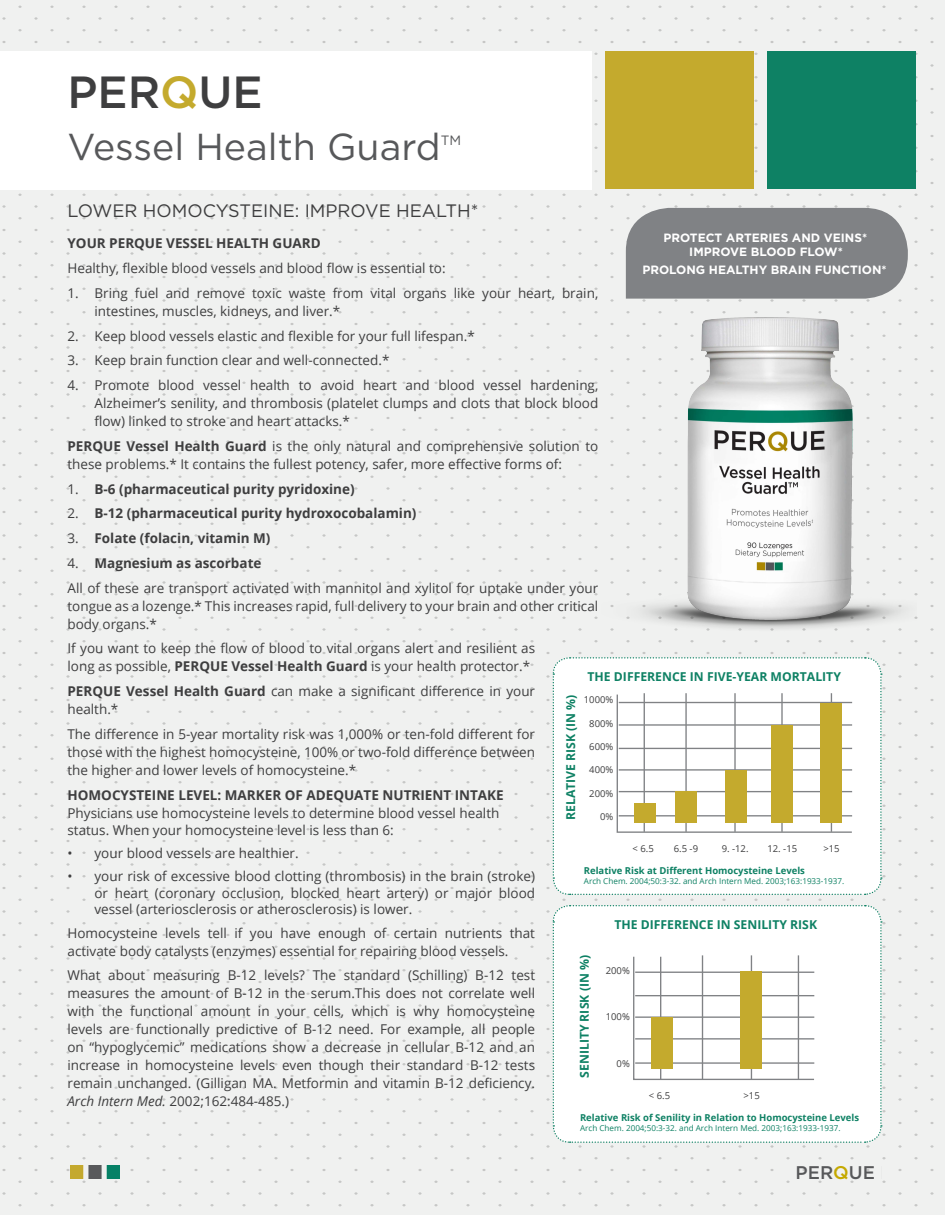
<style>
.page{position:relative;width:945px;height:1215px;background:#f0f1f0}
.page>*{position:absolute;margin:0;border:0;box-sizing:border-box;transform-origin:0 0}
.t1{font:500 45px "Gotham";color:#3e3e3f}
.t2{font:37.5px "Gotham";color:#57585a}
.t3{font:500 18.3px "Gotham";color:#57585a}
.tittle_2{font:18px "Gotham";color:#3e3e3f}
.text{font:13.5px/18px "Open Sans";color:#3e3e3f}
.t4{font:700 13.5px "Open Sans";color:#3e3e3f}
.t5{font:13.5px "Gotham";color:#57585a}
.text-2{font:700 12.15px "Open Sans";color:#0e8164}
.t6{font:700 12px "Gotham";color:#fff}
.text-3{font:700 9.45px "Open Sans";color:#0e8164}
.text-4{font:9.45px "Open Sans";color:#3e3e3f}
.text-5{font:8.1px "Open Sans";color:#0e8164}
.s1{color:#c4aa2d}
.s2{font-weight:700}
.s3{font-weight:400}
.s4{font-style:italic}
.s5{color:#c5a901}
</style>
<div class="page">
<div style="left:0;top:51px;width:592px;height:139px;background:#fff"></div>
<img style="left:70px;top:1165px;width:49px;height:14px">
<div style="left:626px;top:208px;width:282px;height:91px;background:#808285"></div>
<div style="left:605px;top:52px;width:149px;height:137px;background:#c4aa2d"></div>
<div style="left:767px;top:52px;width:148px;height:137px;background:#0e8164"></div>
<svg style="left:552px;top:905px;width:330px;height:238px"></svg>
<hr style="left:751px;top:955px;width:1px;height:124px;background:#808285">
<div style="left:651px;top:1017px;width:21px;height:52px;background:#c4aa2d"></div>
<div style="left:740px;top:972px;width:22px;height:97px;background:#c4aa2d"></div>
<svg style="left:552px;top:657px;width:330px;height:238px"></svg>
<hr style="left:734px;top:693px;width:2px;height:139px;background:#808285">
<div style="left:634px;top:803px;width:22px;height:19px;background:#c4aa2d"></div>
<div style="left:675px;top:791px;width:22px;height:31px;background:#c4aa2d"></div>
<div style="left:725px;top:770px;width:22px;height:52px;background:#c4aa2d"></div>
<div style="left:771px;top:725px;width:22px;height:97px;background:#c4aa2d"></div>
<div style="left:820px;top:703px;width:21px;height:119px;background:#c4aa2d"></div>
<img style="left:610px;top:311px;width:306px;height:320px">
<p class="t1" style="left:68px;top:63px;width:197px">PER<span class="s1">Q</span>UE</p>
<p class="t2" style="left:68px;top:123px;width:375px">Vessel Health Guard</p>
<p class="t5" style="left:441px;top:132px;width:22px">TM</p>
<p class="tittle_2" style="left:68px;top:199px;width:413px">LOWER HOMOCYSTEINE: IMPROVE HEALTH*</p>
<p class="t6" style="left:663px;top:230px;width:205px">PROTECT ARTERIES AND VEINS*</p>
<p class="t6" style="left:689px;top:244px;width:155px">IMPROVE BLOOD FLOW*</p>
<p class="t6" style="left:642px;top:262px;width:246px">PROLONG HEALTHY BRAIN FUNCTION*</p>
<p class="t4" style="left:68px;top:234px;width:255px">YOUR PERQUE VESSEL HEALTH GUARD</p>
<p class="text" style="left:68px;top:259px;width:380px">Healthy, flexible blood vessels and blood flow is essential to:</p>
<p class="text" style="left:94px;top:284px;width:505px;text-indent:-27px">1. Bring fuel and remove toxic waste from vital organs like your heart, brain, intestines, muscles, kidneys, and liver.*</p>
<p class="text" style="left:68px;top:326px;width:409px">2. Keep blood vessels elastic and flexible for your full lifespan.*</p>
<p class="text" style="left:68px;top:351px;width:324px">3. Keep brain function clear and well-connected.*</p>
<p class="text" style="left:94px;top:376px;width:505px;text-align:justify;text-indent:-27px">4. Promote blood vessel health to avoid heart and blood vessel hardening, Alzheimer’s senility, and thrombosis (platelet clumps and clots that block blood flow) linked to stroke and heart attacks.*</p>
<p class="text" style="left:68px;top:437px;width:532px"><span class="s2">PERQUE Vessel Health Guard</span> is the only natural and comprehensive solution to these problems.* It contains the fullest potency, safer, more effective forms of:</p>
<p class="t4" style="left:68px;top:479px;width:289px"><span class="s3">1.</span> B-6 (pharmaceutical purity pyridoxine)</p>
<p class="t4" style="left:68px;top:504px;width:351px"><span class="s3">2.</span> B-12 (pharmaceutical purity hydroxocobalamin)</p>
<p class="t4" style="left:68px;top:529px;width:205px"><span class="s3">3.</span> Folate (folacin, vitamin M)</p>
<p class="t4" style="left:68px;top:554px;width:196px"><span class="s3">4.</span> Magnesium as ascorbate</p>
<p class="text" style="left:68px;top:578px;width:532px;text-align:justify">All of these are transport activated with mannitol and xylitol for uptake under your tongue as a lozenge.* This increases rapid, full delivery to your brain and other critical body organs.*</p>
<p class="text" style="left:68px;top:639px;width:469px">If you want to keep the flow of blood to vital organs alert and resilient as long as possible, <span class="s2">PERQUE Vessel Health Guard</span> is your health protector.*</p>
<p class="text" style="left:68px;top:682px;width:469px"><span class="s2">PERQUE Vessel Health Guard</span> can make a significant difference in your health.*</p>
<p class="text" style="left:68px;top:725px;width:469px;text-align:justify">The difference in 5-year mortality risk was 1,000% or ten-fold different for those with the highest homocysteine, 100% or two-fold difference between the higher and lower levels of homocysteine.*</p>
<p class="t4" style="left:68px;top:785px;width:438px">HOMOCYSTEINE LEVEL: MARKER OF ADEQUATE NUTRIENT INTAKE</p>
<p class="text" style="left:68px;top:805px;width:433px;line-height:16.5px">Physicians use homocysteine levels to determine blood vessel health status. When your homocysteine level is less than 6:</p>
<p class="text" style="left:68px;top:844px;width:233px">• your blood vessels are healthier.</p>
<p class="text" style="left:94px;top:868px;width:442px;line-height:16.5px;text-align:justify;text-indent:-27px">• your risk of excessive blood clotting (thrombosis) in the brain (stroke) or heart (coronary occlusion, blocked heart artery) or major blood vessel (arteriosclerosis or atherosclerosis) is lower.</p>
<p class="text" style="left:68px;top:923px;width:469px">Homocysteine levels tell if you have enough of certain nutrients that activate body catalysts (enzymes) essential for repairing blood vessels.</p>
<p class="text" style="left:68px;top:966px;width:469px;text-align:justify">What about measuring B-12 levels? The standard (Schilling) B-12 test measures the amount of B-12 in the serum.This does not correlate well with the functional amount in your cells, which is why homocysteine levels are functionally predictive of B-12 need. For example, all people on “hypoglycemic” medications show a decrease in cellular B-12 and an increase in homocysteine levels even though their standard B-12 tests remain unchanged. (Gilligan MA. Metformin and vitamin B-12 deficiency.<br><span class="s4">Arch Intern Med.</span> 2002;162:484-485.)</p>
<p class="text-4" style="left:606px;top:964px;width:26px">200%</p>
<p class="text-2" style="left:588px;top:668px;width:255px">THE DIFFERENCE IN FIVE-YEAR MORTALITY</p>
<p class="text-2" style="left:562px;top:820px;width:127px;rotate:-90deg">RELATIVE RISK (IN %)</p>
<p class="text-4" style="left:584px;top:693px;width:31px">1000%</p>
<p class="text-4" style="left:589px;top:717px;width:26px">800%</p>
<p class="text-4" style="left:589px;top:740px;width:26px">600%</p>
<p class="text-4" style="left:589px;top:763px;width:26px">400%</p>
<p class="text-4" style="left:589px;top:787px;width:26px">200%</p>
<p class="text-4" style="left:600px;top:810px;width:15px">0%</p>
<p class="text-4" style="left:633px;top:842px;width:23px">&lt; 6.5</p>
<p class="text-4" style="left:674px;top:842px;width:26px">6.5 -9</p>
<p class="text-4" style="left:722px;top:842px;width:28px">9. -12.</p>
<p class="text-4" style="left:767px;top:842px;width:31px">12. -15</p>
<p class="text-4" style="left:823px;top:842px;width:18px">&gt;15</p>
<p class="text-3" style="left:584px;top:864px;width:223px">Relative Risk at Different Homocysteine Levels</p>
<p class="text-5" style="left:584px;top:875px;width:262px">Arch Chem. 2004;50:3-32. and Arch Intern Med. 2003;163:1933-1937.</p>
<p class="text-2" style="left:614px;top:916px;width:204px">THE DIFFERENCE IN SENILITY RISK</p>
<p class="text-2" style="left:576px;top:1078px;width:124px;rotate:-90deg">SENILITY RISK (IN %)</p>
<p class="text-3" style="left:580px;top:1111px;width:281px">Relative Risk of Senility in Relation to Homocysteine Levels</p>
<p class="text-5" style="left:580px;top:1122px;width:262px">Arch Chem. 2004;50:3-32. and Arch Intern Med. 2003;163:1933-1937.</p>
<p class="text-4" style="left:606px;top:1011px;width:26px">100%</p>
<p class="text-4" style="left:617px;top:1057px;width:15px">0%</p>
<p class="text-4" style="left:649px;top:1089px;width:23px">&lt; 6.5</p>
<p class="text-4" style="left:744px;top:1089px;width:18px">&gt;15</p>
<p class="t3" style="left:796px;top:1160px;width:145px">PER<span class="s5">Q</span>UE <span class="s3">INTEG</span></p>
</div>
